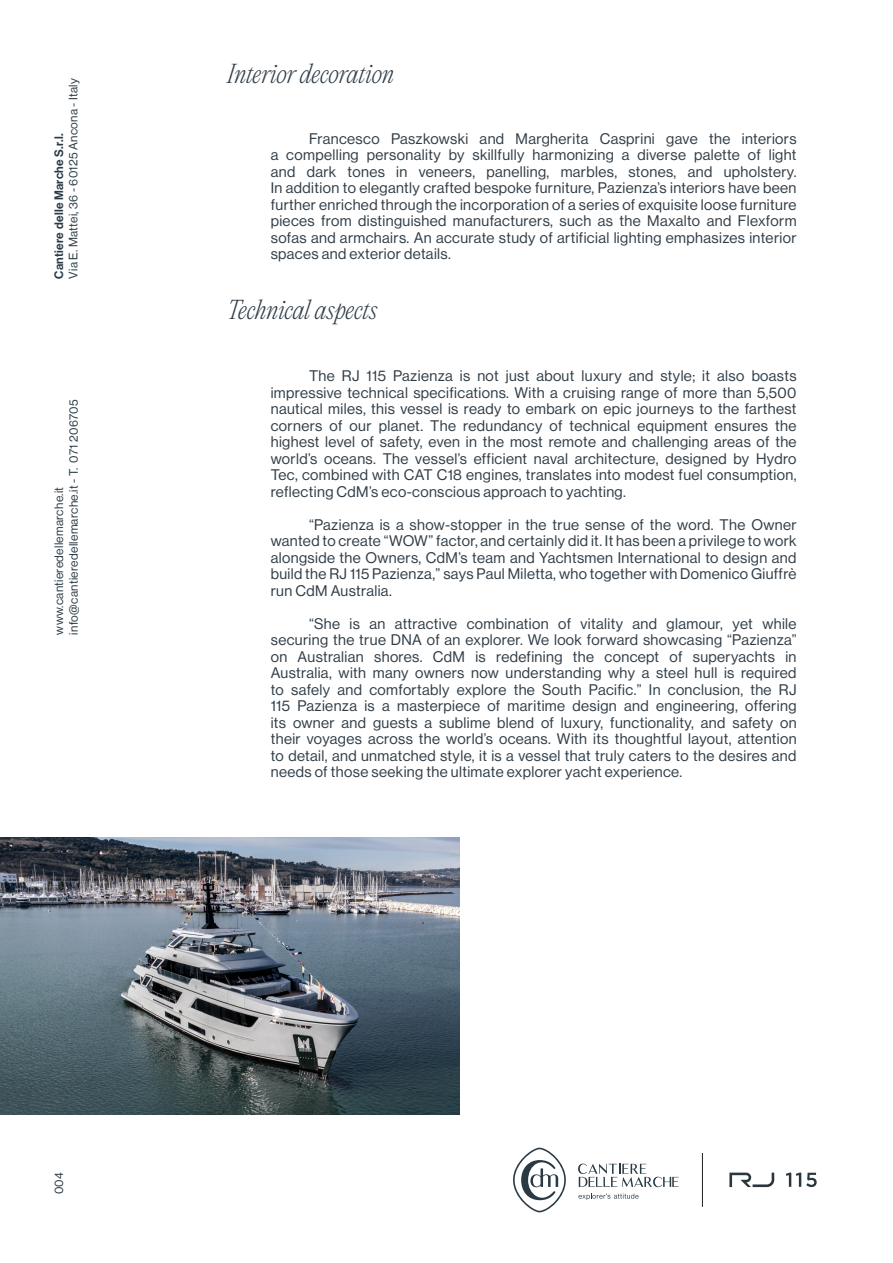
<style>
.page{position:relative;width:893px;height:1263px;background:#fff}
.page>*{position:absolute;margin:0;border:0;box-sizing:border-box;transform-origin:0 0}
.t1{font:italic 200 24px "PP Editorial New";letter-spacing:-.01em;color:#303d47}
.t2{font:15px/16.5px "N Haas Grotesk DS Pro 55 Rg";letter-spacing:.025em;color:#303d47;text-align:justify}
.t3{font:12px/14.4px "N Haas Grotesk DS Pro 55 Rg";letter-spacing:.025em;color:#293a45}
.t4{font:12px "N Haas Grotesk DS Pro 65 Md";letter-spacing:.025em;color:#293a45}
</style>
<div class="page">
<svg style="left:513px;top:1148px;width:53px;height:64px"></svg>
<svg style="left:578px;top:1163px;width:101px;height:37px"></svg>
<img style="left:0;top:837px;width:459px;height:277px">
<hr style="left:702px;top:1153px;width:1px;height:54px;background:#231f20">
<svg style="left:729px;top:1172px;width:45px;height:15px"></svg>
<svg style="left:786px;top:1172px;width:31px;height:15px"></svg>
<p class="t3" style="left:66px;top:279px;width:202px;rotate:-90deg">Via E. Mattei, 36 - 60125 Ancona - Italy</p>
<p class="t4" style="left:52px;top:279px;width:147px;rotate:-90deg">Cantiere delle Marche S.r.l.</p>
<p class="t3" style="left:52px;top:635px;width:236px;rotate:-90deg">www.cantieredellemarche.it info@cantieredellemarche.it - T. 071 206705</p>
<p class="t1" style="left:227px;top:57px;width:168px">Interior decoration</p>
<p class="t2" style="left:271px;top:130px;width:527px;text-indent:38px">Francesco Paszkowski and Margherita Casprini gave the interiors a compelling personality by skillfully harmonizing a diverse palette of light and dark tones in veneers, panelling, marbles, stones, and upholstery.<br>In addition to elegantly crafted bespoke furniture, Pazienza’s interiors have been further enriched through the incorporation of a series of exquisite loose furniture pieces from distinguished manufacturers, such as the Maxalto and Flexform sofas and armchairs. An accurate study of artificial lighting emphasizes interior spaces and exterior details.</p>
<p class="t1" style="left:227px;top:294px;width:152px">Technical aspects</p>
<p class="t2" style="left:271px;top:368px;width:527px;text-indent:38px">The RJ 115 Pazienza is not just about luxury and style; it also boasts impressive technical specifications. With a cruising range of more than 5,500 nautical miles, this vessel is ready to embark on epic journeys to the farthest corners of our planet. The redundancy of technical equipment ensures the highest level of safety, even in the most remote and challenging areas of the world’s oceans. The vessel’s efficient naval architecture, designed by Hydro Tec, combined with CAT C18 engines, translates into modest fuel consumption, reflecting CdM’s eco-conscious approach to yachting.</p>
<p class="t2" style="left:271px;top:516px;width:527px;text-indent:38px">“Pazienza is a show-stopper in the true sense of the word. The Owner wanted to create “WOW” factor, and certainly did it. It has been a privilege to work alongside the Owners, CdM’s team and Yachtsmen International to design and build the RJ 115 Pazienza,” says Paul Miletta, who together with Domenico Giuffrè run CdM Australia.</p>
<p class="t2" style="left:271px;top:615px;width:527px;text-indent:38px">“She is an attractive combination of vitality and glamour, yet while securing the true DNA of an explorer. We look forward showcasing “Pazienza” on Australian shores. CdM is redefining the concept of superyachts in Australia, with many owners now understanding why a steel hull is required to safely and comfortably explore the South Pacific.” In conclusion, the RJ 115 Pazienza is a masterpiece of maritime design and engineering, offering its owner and guests a sublime blend of luxury, functionality, and safety on their voyages across the world’s oceans. With its thoughtful layout, attention to detail, and unmatched style, it is a vessel that truly caters to the desires and needs of those seeking the ultimate explorer yacht experience.</p>
<p class="t3" style="left:52px;top:1194px;width:23px;rotate:-90deg">004</p>
</div>
